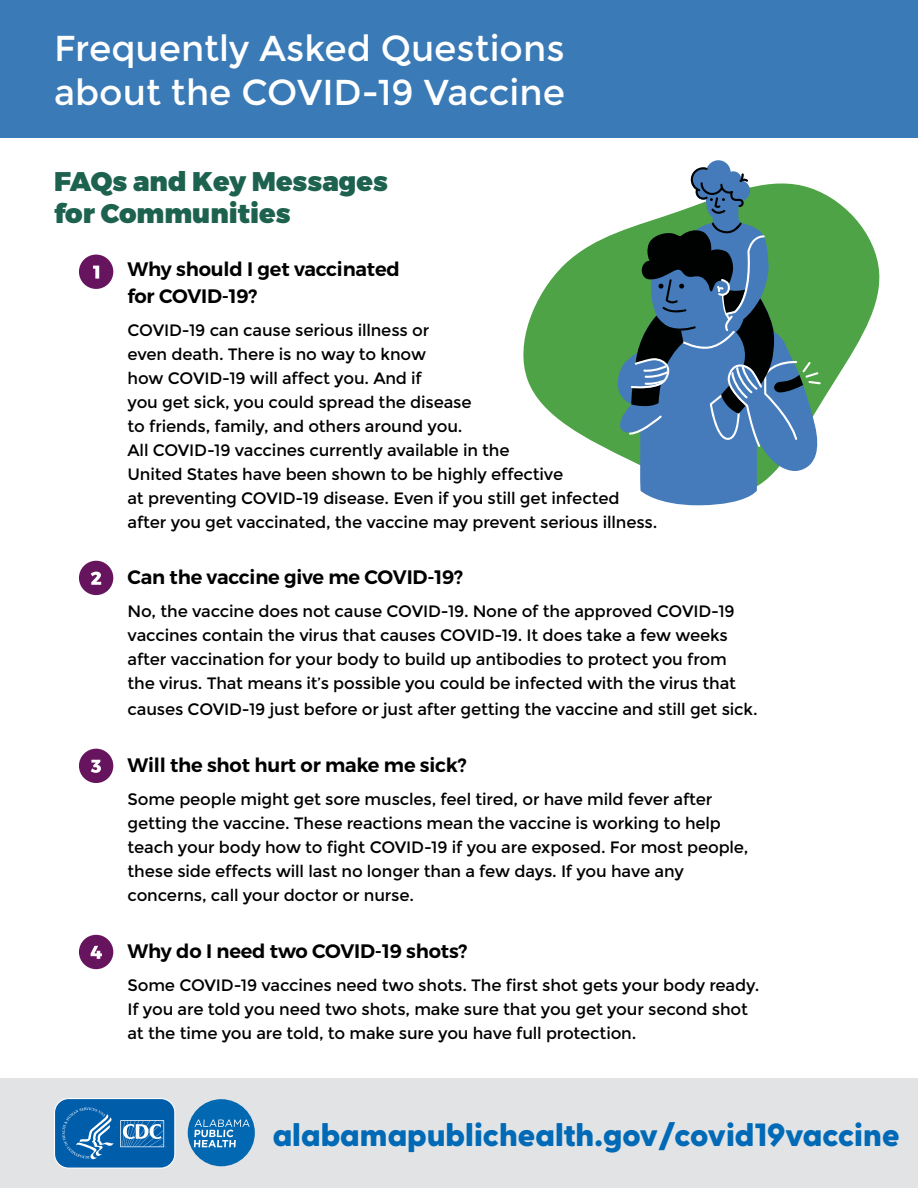
<style>
.page{position:relative;width:918px;height:1188px;background:#fff}
.page>*{position:absolute;margin:0;border:0;box-sizing:border-box;transform-origin:0 0}
.t1{font:36px/43.2px "Montserrat";color:#fff}
.t2{font:800 32.1px "Greycliff CF";color:#006ab6}
.t3{font:900 27px/32.4px "Montserrat";color:#1d624e}
.t4{font:600 19.5px/27px "Montserrat";letter-spacing:-.01em;color:#000}
.t5{font:16.5px/24px "Montserrat";letter-spacing:-.01em;color:#000}
</style>
<div class="page">
<svg style="left:523px;top:191px;width:357px;height:263px;fill:#4ea346"></svg>
<svg style="left:616px;top:160px;width:202px;height:345px"></svg>
<svg style="left:691px;top:167px;width:57px;height:47px;background:#517d9d"></svg>
<svg style="left:629px;top:222px;width:192px;height:225px;background:#42737b"></svg>
<div style="left:0;top:0;width:918px;height:137px;background:#3a7ab6"></div>
<div style="left:79px;top:255px;width:34px;height:34px;background:#66145d;border-radius:50%"></div>
<svg style="left:93px;top:266px;width:6px;height:13px"></svg>
<div style="left:79px;top:561px;width:34px;height:34px;background:#66145d;border-radius:50%"></div>
<svg style="left:91px;top:572px;width:10px;height:13px"></svg>
<div style="left:79px;top:749px;width:34px;height:34px;background:#66145d;border-radius:50%"></div>
<svg style="left:91px;top:760px;width:10px;height:13px"></svg>
<div style="left:79px;top:935px;width:34px;height:34px;background:#66145d;border-radius:50%"></div>
<svg style="left:91px;top:946px;width:11px;height:13px"></svg>
<div style="left:0;top:1079px;width:918px;height:109px;background:#e2e3e4"></div>
<svg style="left:54px;top:1098px;width:121px;height:71px;background:#2a77b7"></svg>
<div style="left:188px;top:1099px;width:67px;height:67px;background:#0268b1;border-radius:50%"></div>
<svg style="left:194px;top:1120px;width:56px;height:27px"></svg>
<p class="t1" style="left:54px;top:28px;width:512px">Frequently Asked Questions about the COVID-19 Vaccine</p>
<p class="t3" style="left:54px;top:166px;width:336px">FAQs and Key Messages for Communities</p>
<p class="t4" style="left:128px;top:256px;width:274px">Why should I get vaccinated for COVID-19?</p>
<p class="t5" style="left:128px;top:319px;width:531px">COVID-19 can cause serious illness or<br>even death. There is no way to know<br>how COVID-19 will affect you. And if<br>you get sick, you could spread the disease<br>to friends, family, and others around you.<br>All COVID-19 vaccines currently available in the<br>United States have been shown to be highly effective<br>at preventing COVID-19 disease. Even if you still get infected after you get vaccinated, the vaccine may prevent serious illness.</p>
<p class="t4" style="left:128px;top:564px;width:337px">Can the vaccine give me COVID-19?</p>
<p class="t5" style="left:128px;top:599px;width:610px">No, the vaccine does not cause COVID-19. None of the approved COVID-19 vaccines contain the virus that causes COVID-19. It does take a few weeks after vaccination for your body to build up antibodies to protect you from the virus. That means it’s possible you could be infected with the virus that</p>
<p class="t5" style="left:128px;top:697px;width:632px">causes COVID-19 just before or just after getting the vaccine and still get sick.</p>
<p class="t4" style="left:128px;top:751px;width:341px">Will the shot hurt or make me sick?</p>
<p class="t5" style="left:128px;top:787px;width:623px">Some people might get sore muscles, feel tired, or have mild fever after getting the vaccine. These reactions mean the vaccine is working to help teach your body how to fght COVID-19 if you are exposed. For most people, these side effects will last no longer than a few days. If you have any concerns, call your doctor or nurse.</p>
<p class="t4" style="left:128px;top:937px;width:342px">Why do I need two COVID-19 shots?</p>
<p class="t5" style="left:128px;top:973px;width:633px">Some COVID-19 vaccines need two shots. The frst shot gets your body ready.<br>If you are told you need two shots, make sure that you get your second shot at the time you are told, to make sure you have full protection.</p>
<p class="t2" style="left:273px;top:1115px;width:628px">alabamapublichealth.gov/covid19vaccine</p>
</div>
